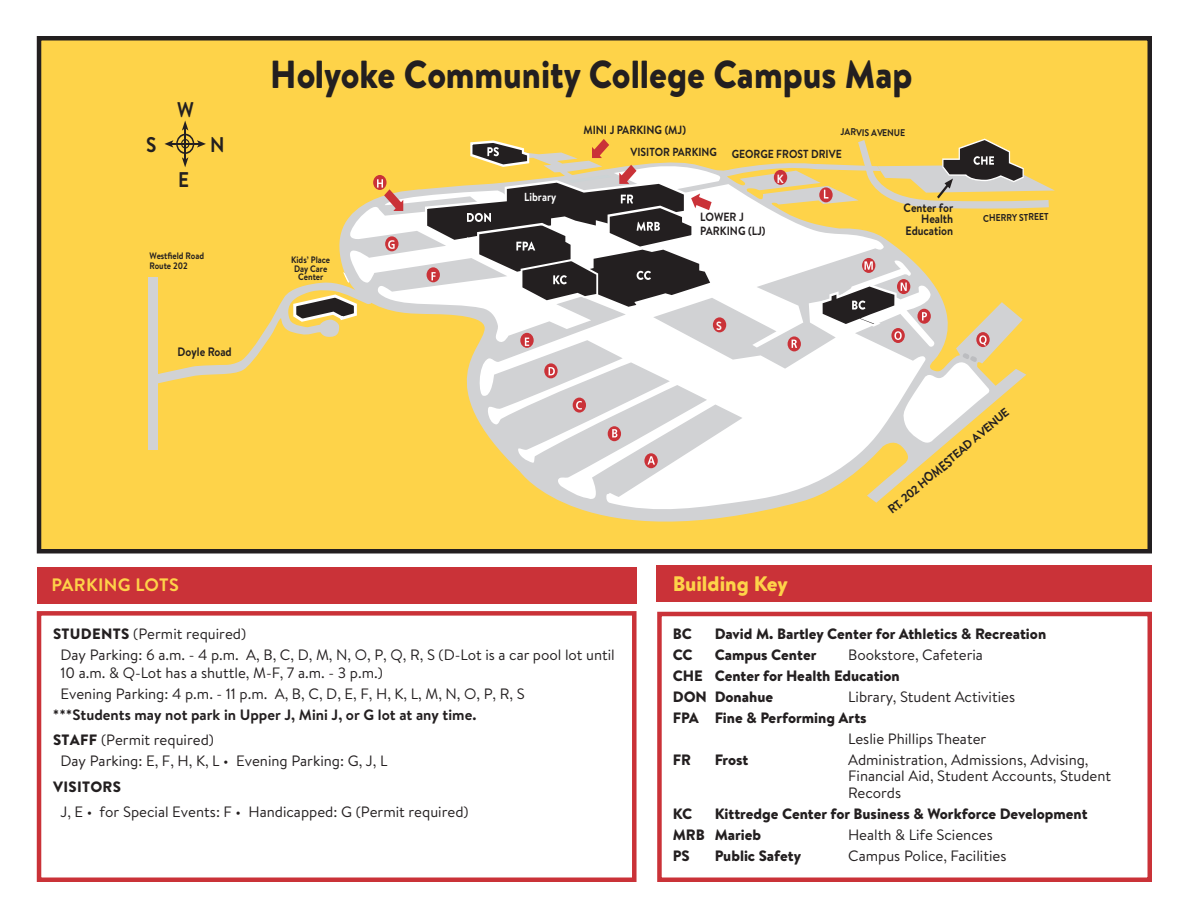
<style>
.page{position:relative;width:1188px;height:918px;background:#fff}
.page>*{position:absolute;margin:0;border:0;box-sizing:border-box;transform-origin:0 0}
.t1{font:900 39.15px "Brandon Text";color:#231f20;scale:.89 1}
.t2{font:700 21.3px "Brandon Text";color:#231f20;scale:.89 1}
.t3{font:900 21px "Brandon Text";color:#fed349}
.t4{font:700 18px "Brandon Text";letter-spacing:.02em;color:#fed349}
.t5{font:15px/21px "Brandon Text";color:#231f20}
.t6{font:900 15px/21px "Brandon Text";color:#231f20}
.t7{font:700 15px/25.5px "Brandon Text";color:#231f20}
.t8{font:900 15px "Brandon Text";letter-spacing:.02em;color:#231f20}
.t9{font:700 12.15px/11.6px "Brandon Text";color:#231f20;text-align:right;scale:.89 1}
.t10{font:700 12px/14.5px "Brandon Text";color:#231f20;scale:.89 1}
.t11{font:700 12px "Brandon Text";color:#fff;scale:.89 1}
.t12{font:700 11.85px "Brandon Text";color:#231f20}
.t13{font:700 11.7px "Brandon Text";color:#231f20;scale:.89 1}
.t14{font:700 11.7px "Brandon Text";color:#fff;scale:.89 1}
.t15{font:700 9.9px "Brandon Text";color:#231f20;scale:.88 1}
.t16{font:700 9.75px "Brandon Text";color:#231f20;scale:.9 1}
.t17{font:700 9.3px/8.2px "Brandon Text";color:#231f20;text-align:center;scale:.89 1}
.s1{font-size:9.9px}
.s2{font-size:9.75px}
.s3{font-size:12.3px}
.s4{font-size:12.15px}
.s5{font-size:12px}
.s6{font-size:13.8px}
.s7{font-weight:900}
.s8{font-weight:400}
</style>
<div class="page">
<div style="left:37px;top:567px;width:600px;height:37px;background:#ca3238"></div>
<div style="left:39px;top:38px;width:1111px;height:513px;background:#fed349"></div>
<div style="left:37px;top:36px;width:1115px;height:518px;border:4px solid #231f20"></div>
<svg style="left:332px;top:220px;width:694px;height:334px"></svg>
<svg style="left:347px;top:163px;width:589px;height:352px"></svg>
<div style="left:373px;top:175px;width:14px;height:15px;background:#ca3238;border-radius:50%"></div>
<svg style="left:377px;top:179px;width:26px;height:32px"></svg>
<svg style="left:819px;top:187px;width:14px;height:15px"></svg>
<div style="left:774px;top:170px;width:13px;height:15px;background:#ca3238;border-radius:50%"></div>
<svg style="left:862px;top:258px;width:13px;height:15px"></svg>
<svg style="left:897px;top:279px;width:13px;height:15px"></svg>
<svg style="left:891px;top:328px;width:14px;height:15px"></svg>
<div style="left:917px;top:309px;width:14px;height:15px;background:#ca3238;border-radius:50%"></div>
<svg style="left:922px;top:312px;width:5px;height:8px"></svg>
<svg style="left:865px;top:261px;width:8px;height:9px"></svg>
<svg style="left:976px;top:332px;width:14px;height:15px"></svg>
<svg style="left:979px;top:335px;width:8px;height:10px"></svg>
<svg style="left:902px;top:352px;width:89px;height:93px"></svg>
<svg style="left:520px;top:333px;width:14px;height:15px"></svg>
<svg style="left:525px;top:338px;width:4px;height:8px"></svg>
<svg style="left:544px;top:363px;width:14px;height:15px"></svg>
<svg style="left:549px;top:367px;width:6px;height:8px"></svg>
<div style="left:573px;top:398px;width:13px;height:15px;background:#ca3238;border-radius:50%"></div>
<svg style="left:576px;top:401px;width:6px;height:9px"></svg>
<div style="left:608px;top:426px;width:13px;height:15px;background:#ca3238;border-radius:50%"></div>
<svg style="left:612px;top:429px;width:5px;height:8px"></svg>
<div style="left:644px;top:453px;width:14px;height:15px;background:#ca3238;border-radius:50%"></div>
<svg style="left:648px;top:456px;width:7px;height:9px"></svg>
<div style="left:385px;top:236px;width:14px;height:15px;background:#ca3238;border-radius:50%"></div>
<svg style="left:388px;top:240px;width:7px;height:9px"></svg>
<svg style="left:788px;top:336px;width:13px;height:15px"></svg>
<svg style="left:792px;top:340px;width:5px;height:8px"></svg>
<div style="left:713px;top:317px;width:13px;height:15px;background:#ca3238;border-radius:50%"></div>
<svg style="left:164px;top:120px;width:42px;height:47px"></svg>
<svg style="left:158px;top:272px;width:214px;height:112px"></svg>
<div style="left:148px;top:277px;width:10px;height:173px;background:#d1d2d4"></div>
<svg style="left:824px;top:190px;width:4px;height:9px"></svg>
<svg style="left:820px;top:283px;width:87px;height:57px;background:#aaa4a5"></svg>
<svg style="left:425px;top:139px;width:288px;height:170px"></svg>
<div style="left:37px;top:611px;width:600px;height:271px;border:4px solid #ca3238"></div>
<svg style="left:858px;top:139px;width:197px;height:70px"></svg>
<div style="left:656px;top:566px;width:496px;height:36px;background:#ca3238"></div>
<div style="left:657px;top:612px;width:495px;height:270px;border:4px solid #ca3238"></div>
<h2 class="t2" style="left:146px;top:129px;width:13px">S</h2>
<h2 class="t2" style="left:177px;top:94px;width:20px">W</h2>
<h2 class="t2" style="left:178px;top:165px;width:14px">E</h2>
<h2 class="t2" style="left:210px;top:130px;width:18px">N</h2>
<p class="t17" style="left:150px;top:250px;width:63px;line-height:10.4px;text-align:left">Westfield Road<br>Route 202</p>
<p class="t9" style="left:178px;top:345px;width:62px">Doyle Road</p>
<h1 class="t1" style="left:270px;top:47px;width:723px">Holyoke Community College Campus Map</h1>
<p class="t10" style="left:583px;top:123px;width:117px">MINI J PARKING (MJ)</p>
<p class="t16" style="left:841px;top:125px;width:73px;rotate:1deg"><span class="s1">JARV</span>IS AVENUE</p>
<p class="t13" style="left:631px;top:144px;width:99px">VISITOR PARKING</p>
<p class="t13" style="left:732px;top:146px;width:125px">GEORGE FROST DRIVE</p>
<p class="t17" style="left:291px;top:256px;width:45px">Kids’ Place<br>Day Care<br>Center</p>
<p class="t14" style="left:524px;top:189px;width:38px">Library</p>
<p class="t10" style="left:700px;top:209px;width:75px">LOWER J<br>PARKING (LJ)</p>
<p class="t11" style="left:777px;top:171px;width:9px">K</p>
<p class="t11" style="left:716px;top:318px;width:8px">S</p>
<p class="t9" style="left:904px;top:201px;width:57px">Center for<br>Health<br>Education</p>
<p class="t15" style="left:983px;top:211px;width:76px;rotate:-1deg">CHER<span class="s2">RY</span> STREET</p>
<p class="t12" style="left:882px;top:501px;width:156px;rotate:-37deg"><span class="s3">RT</span><span class="s4">.</span> 202 <span class="s5">H</span><span class="s6">OMES</span>TE<span class="s5">AD </span><sup>AV</sup>E<sup>NU</sup>E</p>
<p class="t4" style="left:52px;top:572px;width:129px">PARKING LOTS</p>
<p class="t5" style="left:60px;top:623px;width:556px;text-indent:-7px"><span class="s7">STUDENTS</span> (Permit required)<br>Day Parking: 6 a.m. - 4 p.m. A, B, C, D, M, N, O, P, Q, R, S (D-Lot is a car pool lot until</p>
<p class="t5" style="left:60px;top:662px;width:466px">10 a.m. &amp; Q-Lot has a shuttle, M-F, 7 a.m. - 3 p.m.)<br>Evening Parking: 4 p.m. - 11 p.m. A, B, C, D, E, F, H, K, L, M, N, O, P, R, S</p>
<p class="t7" style="left:53px;top:702px;width:425px">***Students may not park in Upper J, Mini J, or G lot at any time.<br><span class="s7">STAFF</span> <span class="s8">(Permit required)</span></p>
<p class="t5" style="left:60px;top:750px;width:329px">Day Parking: E, F, H, K, L • Evening Parking: G, J, L</p>
<p class="t8" style="left:53px;top:776px;width:70px">VISITORS</p>
<p class="t5" style="left:60px;top:800px;width:410px">J, E • for Special Events: F • Handicapped: G (Permit required)</p>
<h3 class="t3" style="left:673px;top:569px;width:117px">Building Key</h3>
<p class="t6" style="left:673px;top:623px;width:21px">BC</p>
<p class="t6" style="left:715px;top:623px;width:333px">David M. Bartley Center for Athletics &amp; Recreation</p>
<p class="t6" style="left:673px;top:644px;width:22px">CC</p>
<p class="t6" style="left:715px;top:644px;width:103px">Campus Center</p>
<p class="t5" style="left:848px;top:643px;width:136px">Bookstore, Cafeteria</p>
<p class="t6" style="left:673px;top:665px;width:229px">CHE Center for Health Education<br>DON Donahue</p>
<p class="t5" style="left:848px;top:685px;width:168px">Library, Student Activities</p>
<p class="t6" style="left:673px;top:707px;width:195px">FPA Fine &amp; Performing Arts</p>
<p class="t5" style="left:848px;top:727px;width:140px">Leslie Phillips Theater</p>
<p class="t6" style="left:673px;top:749px;width:20px">FR</p>
<p class="t6" style="left:715px;top:749px;width:35px">Frost</p>
<p class="t5" style="left:848px;top:751px;width:264px;line-height:16.5px">Administration, Admissions, Advising,<br>Financial Aid, Student Accounts, Student<br>Records</p>
<p class="t6" style="left:673px;top:803px;width:21px">KC</p>
<p class="t6" style="left:673px;top:803px;width:417px;text-indent:42px">Kittredge Center for Business &amp; Workforce Development<br>MRB Marieb</p>
<p class="t5" style="left:848px;top:823px;width:146px">Health &amp; Life Sciences</p>
<p class="t6" style="left:673px;top:845px;width:19px">PS</p>
<p class="t6" style="left:715px;top:845px;width:88px">Public Safety</p>
<p class="t5" style="left:848px;top:844px;width:160px">Campus Police, Facilities</p>
</div>
